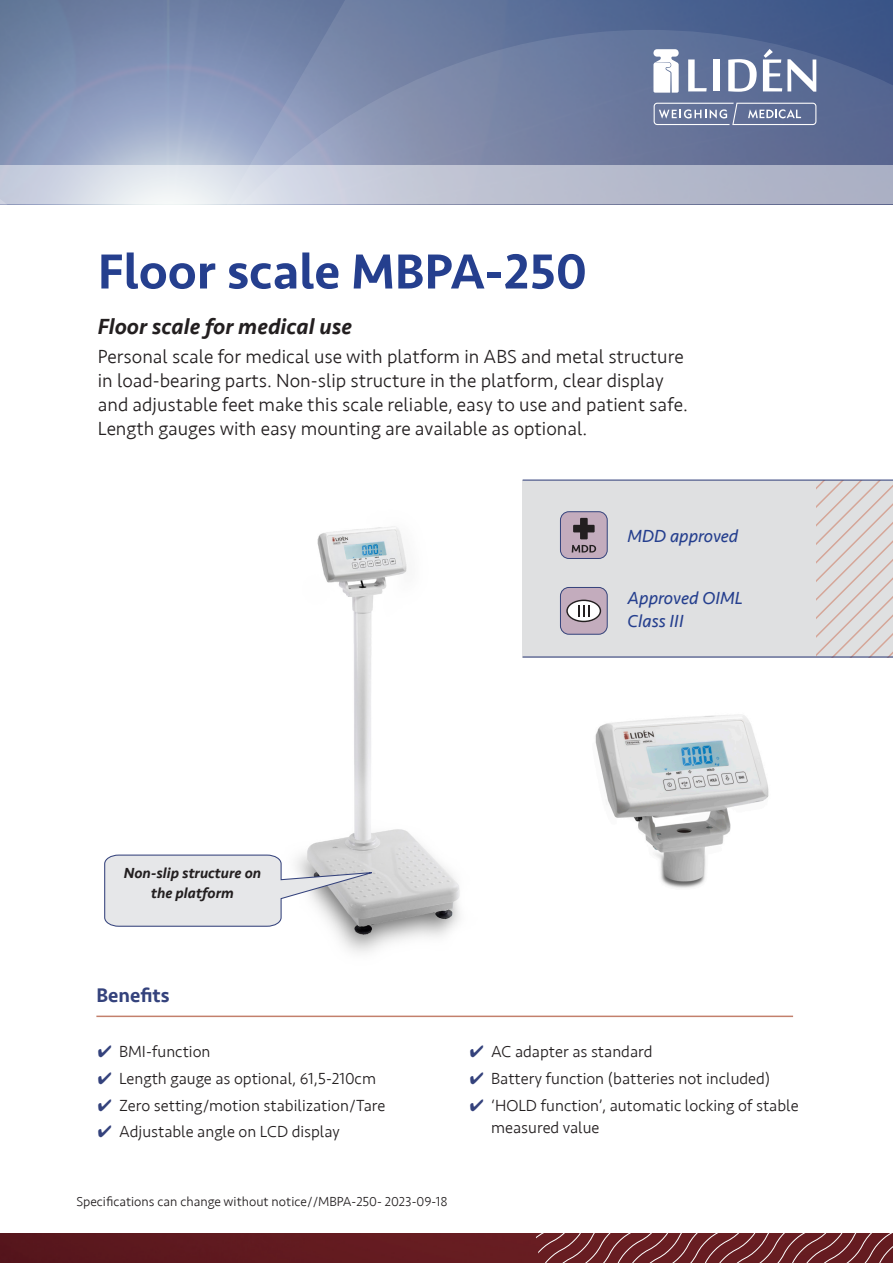
<style>
.page{position:relative;width:893px;height:1263px;background:#fff}
.page>*{position:absolute;margin:0;border:0;box-sizing:border-box;transform-origin:0 0}
.Produktnamn{font:500 51px "Seravek";color:#253f8e}
.Rubrik_ingress{font:italic 500 22.5px "Seravek";color:#231f20}
.Rubrik_fördelar{font:500 20.25px "Seravek";color:#34427c}
.Ingress{font:300 19.5px/24px "Seravek";color:#231f20}
.Produktbeskrivning{font:italic 18px/22.5px "Seravek";color:#253f8e}
.t1{font:300 16.5px/22.5px "Seravek";color:#231f20}
.Pratbubblor{font:italic 500 15px/19.5px "Seravek";color:#231f20;text-align:center}
.t2{font:300 13.5px "Seravek";color:#231f20}
.s1{color:#34427c}
</style>
<div class="page">
<svg style="left:0;top:0;width:893px;height:166px;background:#667aa0"></svg>
<svg style="left:84px;top:30px;width:809px;height:136px;background:#7886a9"></svg>
<svg style="left:0;top:166px;width:893px;height:38px;background:#c4c9d7"></svg>
<img style="left:0;top:1233px;width:533px;height:30px">
<svg style="left:670px;top:1017px;width:9px;height:246px"></svg>
<svg style="left:679px;top:1017px;width:8px;height:246px"></svg>
<svg style="left:687px;top:1017px;width:9px;height:246px"></svg>
<svg style="left:696px;top:1017px;width:9px;height:246px"></svg>
<svg style="left:705px;top:1017px;width:8px;height:246px"></svg>
<svg style="left:713px;top:1016px;width:81px;height:247px"></svg>
<svg style="left:722px;top:1021px;width:171px;height:242px"></svg>
<img style="left:305px;top:526px;width:155px;height:427px">
<img style="left:595px;top:714px;width:174px;height:174px">
<hr style="left:96px;top:1015px;width:697px;height:2px;background:#c3806c">
<svg style="left:654px;top:103px;width:162px;height:22px;background:#818dac"></svg>
<svg style="left:653px;top:49px;width:26px;height:44px"></svg>
<svg style="left:688px;top:59px;width:19px;height:32px"></svg>
<div style="left:713px;top:59px;width:7px;height:32px;background:#fff"></div>
<svg style="left:728px;top:59px;width:29px;height:33px"></svg>
<svg style="left:763px;top:49px;width:53px;height:43px"></svg>
<svg style="left:104px;top:854px;width:278px;height:73px;background:#dadbdf"></svg>
<div style="left:523px;top:480px;width:370px;height:177px;background:#dfe0e1"></div>
<svg style="left:816px;top:481px;width:77px;height:175px"></svg>
<svg style="left:560px;top:512px;width:47px;height:46px;background:#a4919f"></svg>
<div style="left:560px;top:511px;width:47px;height:48px;border:1px solid #34427c;border-radius:9px"></div>
<svg style="left:560px;top:587px;width:47px;height:47px;background:#beafbb"></svg>
<div style="left:560px;top:587px;width:47px;height:47px;border:1px solid #34427c;border-radius:9px"></div>
<hr style="left:523px;top:656px;width:370px;height:1px;background:#34427c">
<hr style="left:523px;top:480px;width:370px;height:1px;background:#34427c">
<p class="Produktnamn" style="left:98px;top:240px;width:491px">Floor scale MBPA-250</p>
<p class="Rubrik_ingress" style="left:98px;top:313px;width:256px">Floor scale for medical use</p>
<p class="Ingress" style="left:98px;top:344px;width:591px">Personal scale for medical use with platform in ABS and metal structure in load-bearing parts. Non-slip structure in the platform, clear display and adjustable feet make this scale reliable, easy to use and patient safe.<br>Length gauges with easy mounting are available as optional.</p>
<p class="Produktbeskrivning" style="left:628px;top:525px;width:112px">MDD approved</p>
<p class="Produktbeskrivning" style="left:628px;top:587px;width:117px">Approved OIML<br>Class III</p>
<p class="Pratbubblor" style="left:124px;top:863px;width:139px">Non-slip structure on the platform</p>
<p class="Rubrik_fördelar" style="left:96px;top:983px;width:75px">Benefits</p>
<p class="t1" style="left:98px;top:1041px;width:114px"><span class="s1">✔</span> BMI-function</p>
<p class="t1" style="left:98px;top:1067px;width:280px"><span class="s1">✔</span> Length gauge as optional, 61,5-210cm</p>
<p class="t1" style="left:98px;top:1094px;width:289px"><span class="s1">✔</span> Zero setting/motion stabilization/Tare</p>
<p class="t1" style="left:98px;top:1121px;width:244px"><span class="s1">✔</span> Adjustable angle on LCD display</p>
<p class="t2" style="left:77px;top:1194px;width:373px">Specifications can change without notice//MBPA-250- 2023-09-18</p>
<p class="t1" style="left:470px;top:1041px;width:184px"><span class="s1">✔</span> AC adapter as standard</p>
<p class="t1" style="left:470px;top:1067px;width:302px"><span class="s1">✔</span> Battery function (batteries not included)</p>
<p class="t1" style="left:491px;top:1094px;width:309px;text-indent:-21px"><span class="s1">✔</span> ‘HOLD function’, automatic locking of stable measured value</p>
</div>
